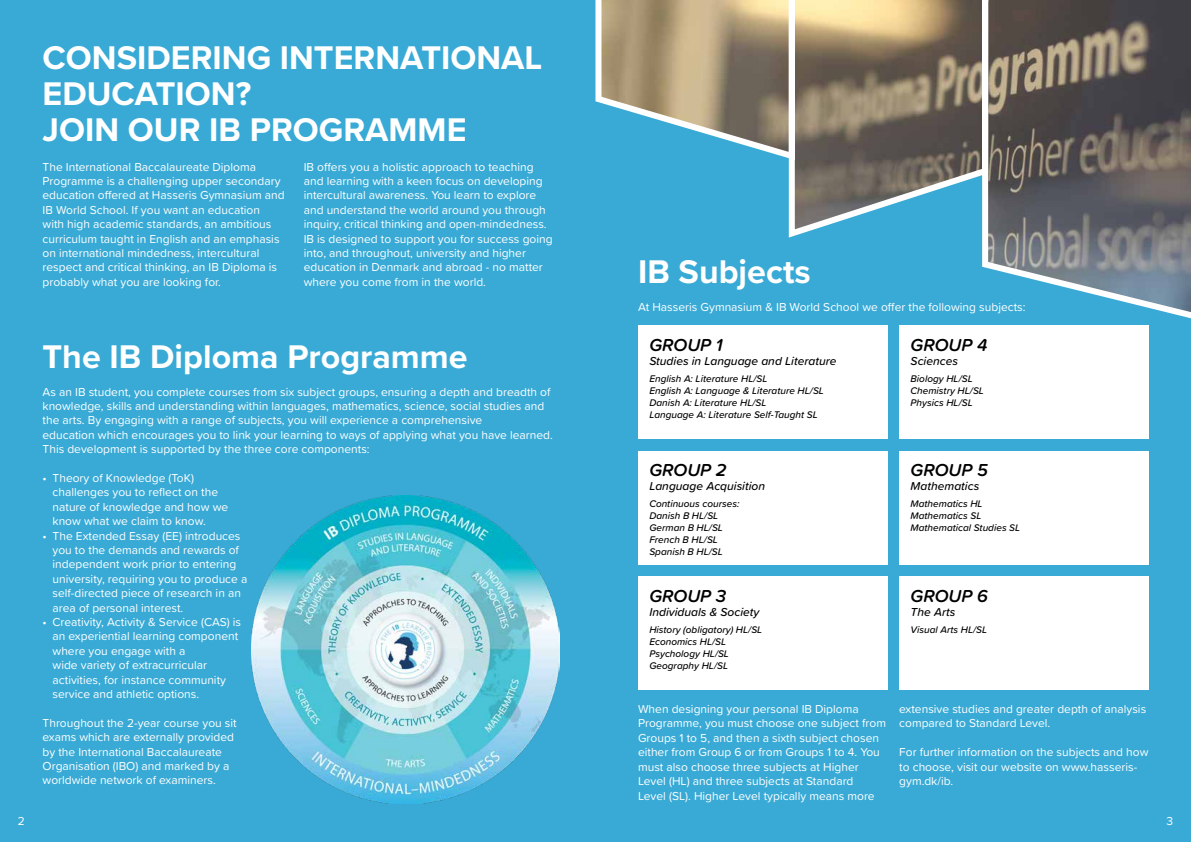
<style>
.page{position:relative;width:1191px;height:842px;background:#39aad6}
.page>*{position:absolute;margin:0;border:0;box-sizing:border-box;transform-origin:0 0}
.t1{font:700 34px/36px "Proxima Nova";color:#fff}
.t2{font:italic 600 18px "Proxima Soft";color:#000}
.t3{font:12px/14.4px "Proxima Soft";color:#fff}
.t4{font:italic 500 12px "Proxima Soft";color:#000}
.t5{font:italic 500 10px/12px "Proxima Soft";color:#000}
</style>
<div class="page">
<img style="left:252px;top:496px;width:308px;height:307px">
<div style="left:638px;top:326px;width:249px;height:113px;background:#fff"></div>
<div style="left:899px;top:326px;width:249px;height:113px;background:#fff"></div>
<div style="left:638px;top:451px;width:249px;height:113px;background:#fff"></div>
<div style="left:899px;top:451px;width:249px;height:113px;background:#fff"></div>
<div style="left:638px;top:576px;width:249px;height:114px;background:#fff"></div>
<div style="left:899px;top:576px;width:249px;height:114px;background:#fff"></div>
<svg style="left:595px;top:0;width:596px;height:327px"></svg>
<h1 class="t1" style="left:43px;top:39px;width:501px">CONSIDERING INTERNATIONAL<br>EDUCATION?<br>JOIN OUR IB PROGRAMME</h1>
<p class="t3" style="left:43px;top:159px;width:244px">The International Baccalaureate Diploma Programme is a challenging upper secondary education offered at Hasseris Gymnasium and IB World School. If you want an education with high academic standards, an ambitious curriculum taught in English and an emphasis on international mindedness, intercultural respect and critical thinking, an IB Diploma is probably what you are looking for.</p>
<p class="t3" style="left:304px;top:159px;width:250px">IB offers you a holistic approach to teaching and learning with a keen focus on developing intercultural awareness. You learn to explore and understand the world around you through inquiry, critical thinking and open-mindedness.<br>IB is designed to support you for success going into, and throughout, university and higher education in Denmark and abroad - no matter where you come from in the world.</p>
<h1 class="t1" style="left:43px;top:338px;width:427px">The IB Diploma Programme</h1>
<p class="t3" style="left:43px;top:384px;width:512px">As an IB student, you complete courses from six subject groups, ensuring a depth and breadth of knowledge, skills and understanding within languages, mathematics, science, social studies and the arts. By engaging with a range of subjects, you will experience a comprehensive<br>education which encourages you to link your learning to ways of applying what you have learned.<br>This development is supported by the three core components:</p>
<p class="t3" style="left:53px;top:470px;width:177px;text-indent:-10px">• Theory of Knowledge (ToK) challenges you to reflect on the nature of knowledge and how we know what we claim to know.</p>
<p class="t3" style="left:53px;top:528px;width:196px;text-indent:-10px">• The Extended Essay (EE) introduces you to the demands and rewards of independent work prior to entering university, requiring you to produce a self-directed piece of research in an area of personal interest.</p>
<p class="t3" style="left:53px;top:614px;width:190px;text-indent:-10px">• Creativity, Activity &amp; Service (CAS) is an experiential learning component where you engage with a<br>wide variety of extracurricular activities, for instance community service and athletic options.</p>
<p class="t3" style="left:43px;top:715px;width:196px">Throughout the 2-year course you sit exams which are externally provided by the International Baccalaureate Organisation (IBO) and marked by a worldwide network of examiners.</p>
<h1 class="t1" style="left:638px;top:252px;width:174px">IB Subjects</h1>
<p class="t3" style="left:638px;top:299px;width:389px">At Hasseris Gymnasium &amp; IB World School we offer the following subjects:</p>
<h2 class="t2" style="left:649px;top:332px;width:75px">GROUP 1</h2>
<p class="t4" style="left:649px;top:352px;width:189px">Studies in Language and Literature</p>
<p class="t5" style="left:649px;top:372px;width:176px">English A: Literature HL/SL<br>English A: Language &amp; Literature HL/SL Danish A: Literature HL/SL<br>Language A: Literature Self-Taught SL</p>
<h2 class="t2" style="left:649px;top:457px;width:79px">GROUP 2</h2>
<p class="t4" style="left:649px;top:477px;width:117px">Language Acquisition</p>
<p class="t5" style="left:649px;top:498px;width:92px">Continuous courses:<br>Danish B HL/SL<br>German B HL/SL<br>French B HL/SL<br>Spanish B HL/SL</p>
<h2 class="t2" style="left:649px;top:582px;width:78px">GROUP 3</h2>
<p class="t4" style="left:649px;top:603px;width:112px">Individuals &amp; Society</p>
<p class="t5" style="left:649px;top:623px;width:115px">History (obligatory) HL/SL<br>Economics HL/SL<br>Psychology HL/SL<br>Geography HL/SL</p>
<h2 class="t2" style="left:910px;top:332px;width:78px">GROUP 4</h2>
<p class="t4" style="left:910px;top:352px;width:49px">Sciences</p>
<p class="t5" style="left:910px;top:372px;width:75px">Biology HL/SL<br>Chemistry HL/SL<br>Physics HL/SL</p>
<h2 class="t2" style="left:910px;top:457px;width:79px">GROUP 5</h2>
<p class="t4" style="left:910px;top:477px;width:70px">Mathematics</p>
<p class="t5" style="left:910px;top:498px;width:111px">Mathematics HL<br>Mathematics SL<br>Mathematical Studies SL</p>
<h2 class="t2" style="left:910px;top:582px;width:79px">GROUP 6</h2>
<p class="t4" style="left:910px;top:603px;width:46px">The Arts</p>
<p class="t5" style="left:910px;top:623px;width:78px">Visual Arts HL/SL</p>
<p class="t3" style="left:638px;top:701px;width:250px">When designing your personal IB Diploma Programme, you must choose one subject from Groups 1 to 5, and then a sixth subject chosen either from Group 6 or from Groups 1 to 4. You must also choose three subjects at Higher Level (HL) and three subjects at Standard<br>Level (SL). Higher Level typically means more</p>
<p class="t3" style="left:899px;top:701px;width:248px">extensive studies and greater depth of analysis compared to Standard Level.</p>
<p class="t3" style="left:899px;top:744px;width:251px">For further information on the subjects and how to choose, visit our website on www.hasseris&shy;gym.dk/ib.</p>
<p class="t3" style="left:18px;top:814px;width:8px">2</p>
<p class="t3" style="left:1166px;top:814px;width:8px">3</p>
</div>
